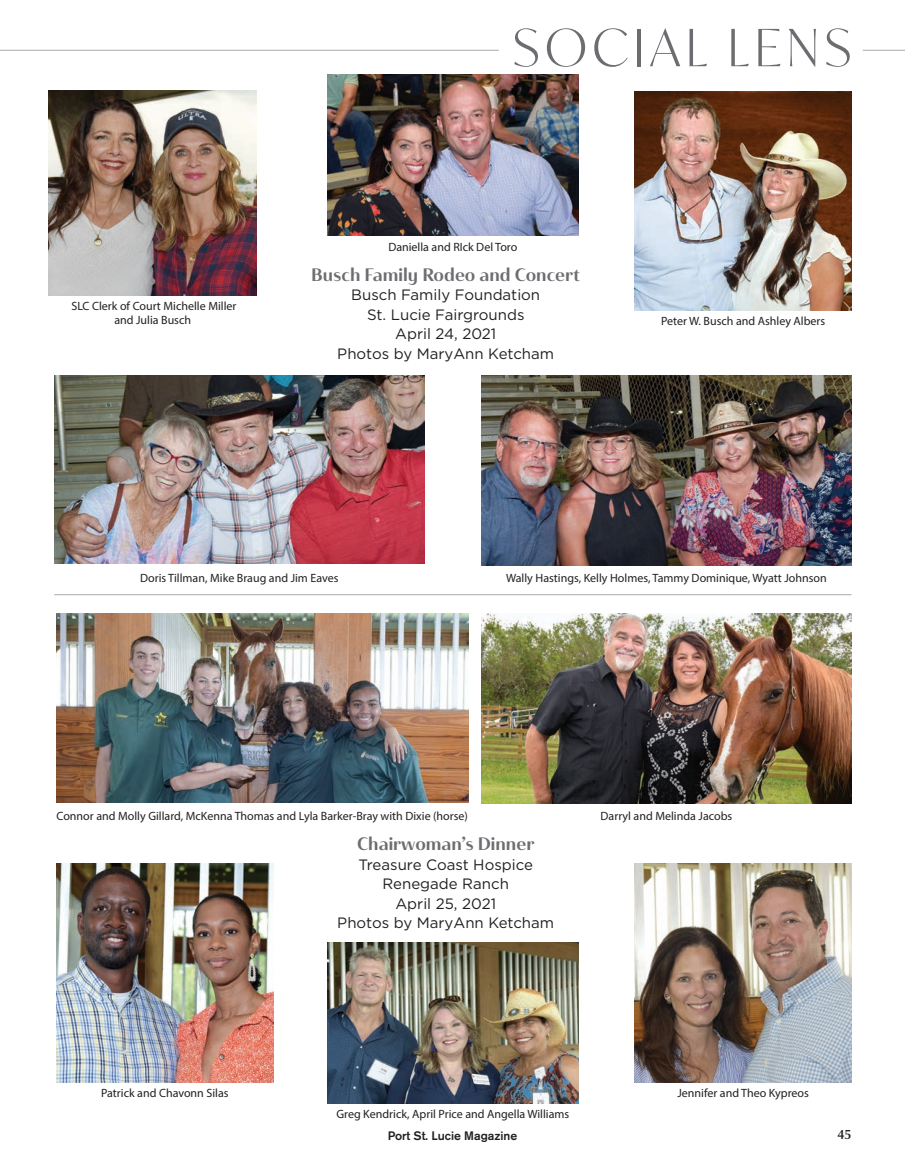
<style>
.page{position:relative;width:905px;height:1174px;background:#fff}
.page>*{position:absolute;margin:0;border:0;box-sizing:border-box;transform-origin:0 0}
.t1{font:300 51.3px "Ivy Mode";letter-spacing:.1em;color:#6c6d70}
.t2{font:18px "Haboro Contrast Nor Dem";color:#6c6d70}
.t3{font:15px/19.5px "Gotham";color:#231f20;text-align:center}
.t4{font:600 13.5px "Optima";color:#231f20}
.t5{font:500 12.15px "Akzidenz Grotesk BE";color:#231f20}
.t6{font:12px/14.4px "Myriad Pro";color:#231f20;text-align:center}
</style>
<div class="page">
<hr style="left:0;top:50px;width:498px;height:1px;background:#a8a9ad">
<hr style="left:862px;top:50px;width:42px;height:1px;background:#a8a9ad">
<img style="left:57px;top:613px;width:411px;height:189px">
<img style="left:481px;top:613px;width:370px;height:190px">
<img style="left:54px;top:375px;width:370px;height:188px">
<img style="left:49px;top:90px;width:207px;height:205px">
<img style="left:634px;top:91px;width:217px;height:219px">
<img style="left:327px;top:74px;width:251px;height:162px">
<img style="left:634px;top:863px;width:217px;height:219px">
<img style="left:57px;top:863px;width:216px;height:219px">
<img style="left:327px;top:942px;width:251px;height:161px">
<img style="left:481px;top:375px;width:370px;height:190px">
<hr style="left:54px;top:594px;width:797px;height:1px;background:#a8a9ad">
<h1 class="t1" style="left:512px;top:13px;width:340px">SOCIAL LENS</h1>
<p class="t6" style="left:71px;top:298px;width:167px">SLC Clerk of Court Michelle Miller and Julia Busch</p>
<p class="t6" style="left:388px;top:239px;width:130px">Daniella and RIck Del Toro</p>
<h2 class="t2" style="left:311px;top:263px;width:270px">Busch Family Rodeo and Concert</h2>
<p class="t3" style="left:337px;top:285px;width:218px">Busch Family Foundation<br>St. Lucie Fairgrounds<br>April 24, 2021<br>Photos by MaryAnn Ketcham</p>
<p class="t6" style="left:660px;top:313px;width:166px">Peter W. Busch and Ashley Albers</p>
<p class="t6" style="left:140px;top:570px;width:200px">Doris Tillman, Mike Braug and Jim Eaves</p>
<p class="t6" style="left:506px;top:570px;width:322px">Wally Hastings, Kelly Holmes, Tammy Dominique, Wyatt Johnson</p>
<p class="t6" style="left:57px;top:809px;width:413px">Connor and Molly Gillard, McKenna Thomas and Lyla Barker-Bray with Dixie (horse)</p>
<p class="t6" style="left:600px;top:809px;width:133px">Darryl and Melinda Jacobs</p>
<h2 class="t2" style="left:357px;top:833px;width:179px">Chairwoman’s Dinner</h2>
<p class="t3" style="left:337px;top:854px;width:218px">Treasure Coast Hospice<br>Renegade Ranch<br>April 25, 2021<br>Photos by MaryAnn Ketcham</p>
<p class="t6" style="left:101px;top:1085px;width:129px">Patrick and Chavonn Silas</p>
<p class="t6" style="left:677px;top:1085px;width:133px">Jennifer and Theo Kypreos</p>
<p class="t6" style="left:336px;top:1106px;width:234px">Greg Kendrick, April Price and Angella Williams</p>
<p class="t5" style="left:387px;top:1128px;width:131px">Port St. Lucie Magazine</p>
<p class="t4" style="left:837px;top:1126px;width:16px">45</p>
</div>
